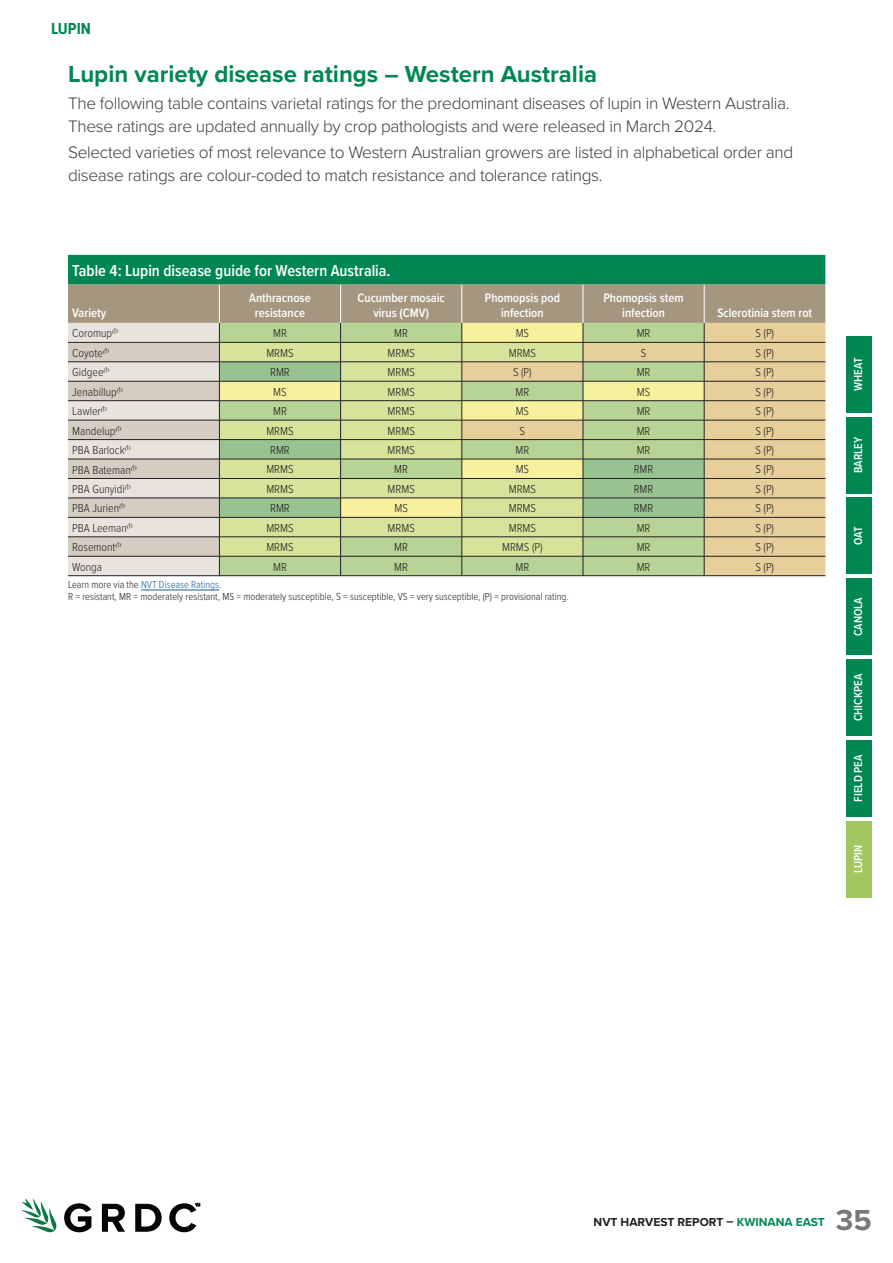
<style>
.page{position:relative;width:893px;height:1263px;background:#fff}
.page>*{position:absolute;margin:0;border:0;box-sizing:border-box;transform-origin:0 0}
.t1{font:700 30px "Proxima Nova";color:#76787b}
.Heading_2_-_Green{font:700 24px "Proxima Nova";color:#008751}
.Body_Copy{font:300 17.25px/22.5px "Proxima Nova";letter-spacing:-.02em;color:#3e3e3f}
.Table_Head{font:600 16.5px "Proxima Nova Cond";color:#fff}
.t2{font:700 16.5px "Proxima Nova Cond";color:#008751}
.Table_Column_Head{font:600 12.75px/15px "Proxima Nova Cond";color:#fff;text-align:center}
.Table_Body{font:300 12px "Proxima Nova Cond";color:#231f20}
.TAB{font:600 12px "Proxima Nova Cond";color:#fff}
.t3{font:700 12px "Proxima Nova";color:#231f20}
.Table_Notes{font:300 10.5px/12px "Proxima Nova Cond";color:#231f20}
.s1{color:#175d9e}
.s2{color:#008751}
</style>
<div class="page">
<div style="left:846px;top:417px;width:26px;height:76px;background:#008751"></div>
<div style="left:846px;top:497px;width:26px;height:77px;background:#008751"></div>
<div style="left:846px;top:578px;width:26px;height:77px;background:#008751"></div>
<div style="left:846px;top:740px;width:26px;height:76px;background:#008751"></div>
<div style="left:846px;top:659px;width:26px;height:77px;background:#008751"></div>
<svg style="left:21px;top:1198px;width:36px;height:34px"></svg>
<svg style="left:64px;top:1203px;width:27px;height:29px"></svg>
<svg style="left:102px;top:1204px;width:23px;height:28px"></svg>
<svg style="left:135px;top:1204px;width:27px;height:28px"></svg>
<svg style="left:169px;top:1203px;width:31px;height:29px"></svg>
<div style="left:846px;top:336px;width:26px;height:76px;background:#008751"></div>
<div style="left:846px;top:821px;width:26px;height:76px;background:#a3c760"></div>
<svg style="left:68px;top:255px;width:757px;height:321px;background:#b1c092"></svg>
<hr style="left:341px;top:556px;width:121px;height:1px;background:#231f20">
<hr style="left:219px;top:459px;width:122px;height:1px;background:#231f20">
<hr style="left:341px;top:459px;width:121px;height:1px;background:#231f20">
<hr style="left:462px;top:459px;width:121px;height:1px;background:#231f20">
<hr style="left:141px;top:590px;width:78px;height:1px;background:#175d9e">
<p class="t2" style="left:51px;top:17px;width:41px">LUPIN</p>
<p class="Heading_2_-_Green" style="left:68px;top:57px;width:531px">Lupin variety disease ratings – Western Australia</p>
<p class="Body_Copy" style="left:68px;top:91px;width:723px">The following table contains varietal ratings for the predominant diseases of lupin in Western Australia.<br>These ratings are updated annually by crop pathologists and were released in March 2024.</p>
<p class="Body_Copy" style="left:68px;top:141px;width:727px">Selected varieties of most relevance to Western Australian growers are listed in alphabetical order and disease ratings are colour-coded to match resistance and tolerance ratings.</p>
<p class="Table_Head" style="left:72px;top:259px;width:320px">Table 4: Lupin disease guide for Western Australia.</p>
<p class="Table_Column_Head" style="left:72px;top:304px;width:36px">Variety</p>
<p class="Table_Column_Head" style="left:249px;top:289px;width:63px">Anthracnose resistance</p>
<p class="Table_Column_Head" style="left:357px;top:289px;width:89px">Cucumber mosaic virus (CMV)</p>
<p class="Table_Column_Head" style="left:485px;top:289px;width:77px">Phomopsis pod infection</p>
<p class="Table_Column_Head" style="left:603px;top:289px;width:82px">Phomopsis stem infection</p>
<p class="Table_Column_Head" style="left:717px;top:304px;width:96px">Sclerotinia stem rot</p>
<p class="Table_Body" style="left:72px;top:325px;width:47px">Coromup<sup>A</sup></p>
<p class="Table_Body" style="left:273px;top:325px;width:15px">MR</p>
<p class="Table_Body" style="left:394px;top:325px;width:15px">MR</p>
<p class="Table_Body" style="left:516px;top:325px;width:15px">MS</p>
<p class="Table_Body" style="left:637px;top:325px;width:15px">MR</p>
<p class="Table_Body" style="left:755px;top:325px;width:20px">S (P)</p>
<p class="Table_Body" style="left:72px;top:344px;width:38px">Coyote<sup>A</sup></p>
<p class="Table_Body" style="left:266px;top:344px;width:29px">MRMS</p>
<p class="Table_Body" style="left:388px;top:344px;width:29px">MRMS</p>
<p class="Table_Body" style="left:509px;top:344px;width:29px">MRMS</p>
<p class="Table_Body" style="left:641px;top:344px;width:7px">S</p>
<p class="Table_Body" style="left:755px;top:344px;width:20px">S (P)</p>
<p class="Table_Body" style="left:72px;top:363px;width:39px">Gidgee<sup>A</sup></p>
<p class="Table_Body" style="left:270px;top:363px;width:21px">RMR</p>
<p class="Table_Body" style="left:388px;top:363px;width:29px">MRMS</p>
<p class="Table_Body" style="left:513px;top:363px;width:20px">S (P)</p>
<p class="Table_Body" style="left:637px;top:363px;width:15px">MR</p>
<p class="Table_Body" style="left:755px;top:363px;width:20px">S (P)</p>
<p class="Table_Body" style="left:72px;top:383px;width:52px">Jenabillup<sup>A</sup></p>
<p class="Table_Body" style="left:273px;top:383px;width:15px">MS</p>
<p class="Table_Body" style="left:388px;top:383px;width:29px">MRMS</p>
<p class="Table_Body" style="left:515px;top:383px;width:15px">MR</p>
<p class="Table_Body" style="left:637px;top:383px;width:15px">MS</p>
<p class="Table_Body" style="left:755px;top:383px;width:20px">S (P)</p>
<p class="Table_Body" style="left:72px;top:402px;width:36px">Lawler<sup>A</sup></p>
<p class="Table_Body" style="left:273px;top:402px;width:15px">MR</p>
<p class="Table_Body" style="left:388px;top:402px;width:29px">MRMS</p>
<p class="Table_Body" style="left:516px;top:402px;width:15px">MS</p>
<p class="Table_Body" style="left:637px;top:402px;width:15px">MR</p>
<p class="Table_Body" style="left:755px;top:402px;width:20px">S (P)</p>
<p class="Table_Body" style="left:72px;top:422px;width:51px">Mandelup<sup>A</sup></p>
<p class="Table_Body" style="left:266px;top:422px;width:29px">MRMS</p>
<p class="Table_Body" style="left:388px;top:422px;width:29px">MRMS</p>
<p class="Table_Body" style="left:520px;top:422px;width:7px">S</p>
<p class="Table_Body" style="left:637px;top:422px;width:15px">MR</p>
<p class="Table_Body" style="left:755px;top:422px;width:20px">S (P)</p>
<p class="Table_Body" style="left:72px;top:441px;width:60px">PBA Barlock<sup>A</sup></p>
<p class="Table_Body" style="left:270px;top:441px;width:21px">RMR</p>
<p class="Table_Body" style="left:388px;top:441px;width:29px">MRMS</p>
<p class="Table_Body" style="left:515px;top:441px;width:15px">MR</p>
<p class="Table_Body" style="left:637px;top:441px;width:15px">MR</p>
<p class="Table_Body" style="left:755px;top:441px;width:20px">S (P)</p>
<p class="Table_Body" style="left:72px;top:461px;width:66px">PBA Bateman<sup>A</sup></p>
<p class="Table_Body" style="left:266px;top:461px;width:29px">MRMS</p>
<p class="Table_Body" style="left:394px;top:461px;width:15px">MR</p>
<p class="Table_Body" style="left:516px;top:461px;width:15px">MS</p>
<p class="Table_Body" style="left:634px;top:461px;width:21px">RMR</p>
<p class="Table_Body" style="left:755px;top:461px;width:20px">S (P)</p>
<p class="Table_Body" style="left:72px;top:480px;width:60px">PBA Gunyidi<sup>A</sup></p>
<p class="Table_Body" style="left:266px;top:480px;width:29px">MRMS</p>
<p class="Table_Body" style="left:388px;top:480px;width:29px">MRMS</p>
<p class="Table_Body" style="left:509px;top:480px;width:29px">MRMS</p>
<p class="Table_Body" style="left:634px;top:480px;width:21px">RMR</p>
<p class="Table_Body" style="left:755px;top:480px;width:20px">S (P)</p>
<p class="Table_Body" style="left:72px;top:500px;width:54px">PBA Jurien<sup>A</sup></p>
<p class="Table_Body" style="left:270px;top:499px;width:21px">RMR</p>
<p class="Table_Body" style="left:394px;top:499px;width:15px">MS</p>
<p class="Table_Body" style="left:509px;top:499px;width:29px">MRMS</p>
<p class="Table_Body" style="left:634px;top:499px;width:21px">RMR</p>
<p class="Table_Body" style="left:755px;top:499px;width:20px">S (P)</p>
<p class="Table_Body" style="left:72px;top:519px;width:62px">PBA Leeman<sup>A</sup></p>
<p class="Table_Body" style="left:266px;top:519px;width:29px">MRMS</p>
<p class="Table_Body" style="left:388px;top:519px;width:29px">MRMS</p>
<p class="Table_Body" style="left:509px;top:519px;width:29px">MRMS</p>
<p class="Table_Body" style="left:637px;top:519px;width:15px">MR</p>
<p class="Table_Body" style="left:755px;top:519px;width:20px">S (P)</p>
<p class="Table_Body" style="left:72px;top:538px;width:51px">Rosemont<sup>A</sup></p>
<p class="Table_Body" style="left:266px;top:538px;width:29px">MRMS</p>
<p class="Table_Body" style="left:394px;top:538px;width:15px">MR</p>
<p class="Table_Body" style="left:502px;top:538px;width:42px">MRMS (P)</p>
<p class="Table_Body" style="left:637px;top:538px;width:15px">MR</p>
<p class="Table_Body" style="left:755px;top:538px;width:20px">S (P)</p>
<p class="Table_Body" style="left:72px;top:558px;width:31px">Wonga</p>
<p class="Table_Body" style="left:273px;top:558px;width:15px">MR</p>
<p class="Table_Body" style="left:394px;top:558px;width:15px">MR</p>
<p class="Table_Body" style="left:515px;top:558px;width:15px">MR</p>
<p class="Table_Body" style="left:637px;top:558px;width:15px">MR</p>
<p class="Table_Body" style="left:755px;top:558px;width:20px">S (P)</p>
<p class="Table_Notes" style="left:68px;top:578px;width:502px">Learn more via the <span class="s1">NVT Disease Ratings</span>.<br>R = resistant, MR = moderately resistant, MS = moderately susceptible, S = susceptible, VS = very susceptible, (P) = provisional rating.</p>
<p class="TAB" style="left:849px;top:391px;width:35px;rotate:-90deg">WHEAT</p>
<p class="TAB" style="left:849px;top:473px;width:38px;rotate:-90deg">BARLEY</p>
<p class="TAB" style="left:849px;top:545px;width:20px;rotate:-90deg">OAT</p>
<p class="TAB" style="left:849px;top:636px;width:41px;rotate:-90deg">CANOLA</p>
<p class="TAB" style="left:849px;top:721px;width:49px;rotate:-90deg">CHICKPEA</p>
<p class="TAB" style="left:849px;top:802px;width:49px;rotate:-90deg">FIELD PEA</p>
<p class="TAB" style="left:849px;top:873px;width:30px;rotate:-90deg">LUPIN</p>
<p class="t3" style="left:594px;top:1213px;width:233px">NVT HARVEST REPORT – <span class="s2">KWINANA EAST</span></p>
<h1 class="t1" style="left:836px;top:1197px;width:37px">35</h1>
</div>
